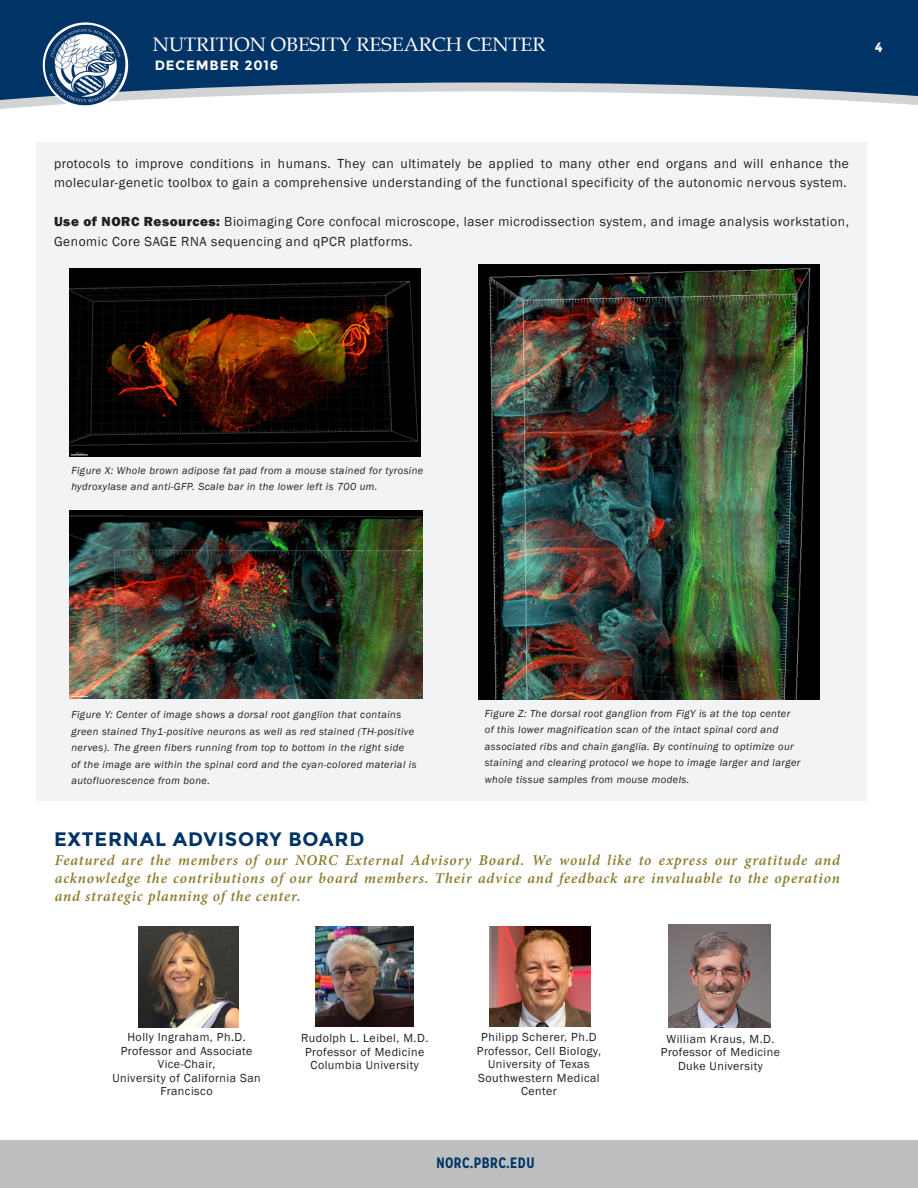
<style>
.page{position:relative;width:918px;height:1188px;background:#fff}
.page>*{position:absolute;margin:0;border:0;box-sizing:border-box;transform-origin:0 0}
.t1{font:19.5px "Book Antiqua";color:#fff}
.Paragraph_Style_1{font:700 19.5px "Montserrat";letter-spacing:.04em;color:#036}
.Paragraph_Style_1-2{font:italic 600 15px/18px "Minion Pro";letter-spacing:.055em;color:#8b7b2d;text-align:justify}
.t2{font:700 15px "Mission Gothic";color:#036}
.Paragraph_Style_1-3{font:13.5px/19.5px "Franklin Gothic";letter-spacing:.04em;color:#231f20}
.t3{font:700 13.5px "Montserrat";letter-spacing:.06em;color:#fff}
.Paragraph_Style_1-4{font:12px/13.5px "Franklin Gothic";letter-spacing:.04em;color:#231f20;text-align:center}
.Paragraph_Style_1-5{font:italic 10.5px/16.5px "Franklin Gothic";letter-spacing:.04em;color:#231f20}
.s1{font-weight:800}
</style>
<div class="page">
<svg style="left:0;top:0;width:918px;height:108px;background:#2d5780"></svg>
<img style="left:43px;top:23px;width:83px;height:83px">
<div style="left:0;top:1140px;width:918px;height:48px;background:#bcbec0"></div>
<div style="left:36px;top:142px;width:831px;height:659px;background:#f2f3f4"></div>
<img style="left:69px;top:511px;width:353px;height:187px">
<img style="left:478px;top:265px;width:341px;height:434px">
<img style="left:69px;top:268px;width:351px;height:189px">
<img style="left:139px;top:926px;width:99px;height:101px">
<img style="left:315px;top:927px;width:99px;height:100px">
<img style="left:489px;top:926px;width:101px;height:101px">
<img style="left:668px;top:925px;width:102px;height:103px">
<h1 class="t1" style="left:153px;top:31px;width:394px">NUTRITION OBESITY RESEARCH CENTER</h1>
<p class="t3" style="left:155px;top:57px;width:125px">DECEMBER 2016</p>
<p class="t3" style="left:875px;top:40px;width:9px">4</p>
<p class="Paragraph_Style_1-3" style="left:54px;top:154px;width:797px">protocols to improve conditions in humans. They can ultimately be applied to many other end organs and will enhance the molecular-genetic toolbox to gain a comprehensive understanding of the functional specificity of the autonomic nervous system.</p>
<p class="Paragraph_Style_1-3" style="left:54px;top:212px;width:797px"><span class="s1">Use of NORC Resources:</span> Bioimaging Core confocal microscope, laser microdissection system, and image analysis workstation,<br>Genomic Core SAGE RNA sequencing and qPCR platforms.</p>
<p class="Paragraph_Style_1-5" style="left:71px;top:462px;width:354px">Figure X: Whole brown adipose fat pad from a mouse stained for tyrosine hydroxylase and anti-GFP. Scale bar in the lower left is 700 um.</p>
<p class="Paragraph_Style_1-5" style="left:71px;top:707px;width:347px">Figure Y: Center of image shows a dorsal root ganglion that contains green stained Thy1-positive neurons as well as red stained (TH-positive nerves). The green fibers running from top to bottom in the right side<br>of the image are within the spinal cord and the cyan-colored material is autofluorescence from bone.</p>
<p class="Paragraph_Style_1-5" style="left:485px;top:705px;width:317px">Figure Z: The dorsal root ganglion from FigY is at the top center of this lower magnification scan of the intact spinal cord and associated ribs and chain ganglia. By continuing to optimize our staining and clearing protocol we hope to image larger and larger whole tissue samples from mouse models.</p>
<p class="Paragraph_Style_1" style="left:54px;top:828px;width:312px">EXTERNAL ADVISORY BOARD</p>
<p class="Paragraph_Style_1-2" style="left:55px;top:851px;width:787px">Featured are the members of our NORC External Advisory Board. We would like to express our gratitude and acknowledge the contributions of our board members. Their advice and feedback are invaluable to the operation and strategic planning of the center.</p>
<p class="Paragraph_Style_1-4" style="left:127px;top:1031px;width:120px">Holly Ingraham, Ph.D.</p>
<p class="Paragraph_Style_1-4" style="left:121px;top:1044px;width:133px">Professor and Associate<br>Vice-Chair,</p>
<p class="Paragraph_Style_1-4" style="left:112px;top:1071px;width:150px">University of California San<br>Francisco</p>
<p class="Paragraph_Style_1-4" style="left:301px;top:1032px;width:129px">Rudolph L. Leibel, M.D.</p>
<p class="Paragraph_Style_1-4" style="left:305px;top:1045px;width:121px">Professor of Medicine</p>
<p class="Paragraph_Style_1-4" style="left:311px;top:1059px;width:110px">Columbia University</p>
<p class="Paragraph_Style_1-4" style="left:481px;top:1031px;width:117px">Philipp Scherer, Ph.D</p>
<p class="Paragraph_Style_1-4" style="left:477px;top:1044px;width:126px">Professor, Cell Biology,</p>
<p class="Paragraph_Style_1-4" style="left:478px;top:1058px;width:123px">University of Texas<br>Southwestern Medical<br>Center</p>
<h2 class="t2" style="left:436px;top:1154px;width:100px">NORC.PBRC.EDU</h2>
<p class="Paragraph_Style_1-4" style="left:666px;top:1032px;width:109px">William Kraus, M.D.</p>
<p class="Paragraph_Style_1-4" style="left:661px;top:1046px;width:121px">Professor of Medicine</p>
<p class="Paragraph_Style_1-4" style="left:678px;top:1059px;width:86px">Duke University</p>
</div>
